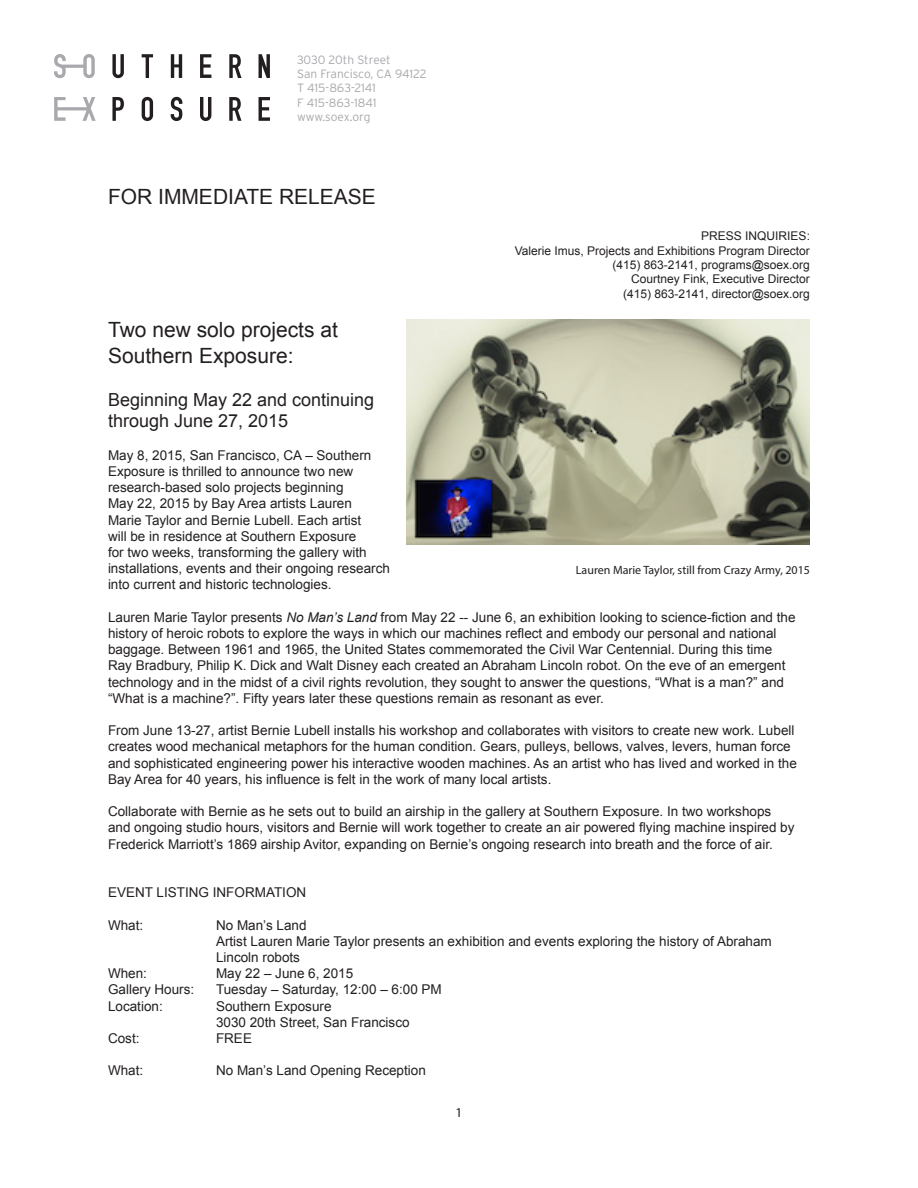
<style>
.page{position:relative;width:918px;height:1188px;background:#fff}
.page>*{position:absolute;margin:0;border:0;box-sizing:border-box;transform-origin:0 0}
.t1{font:21px/25.2px "Arial";color:#231f20}
.t2{font:18px/21.6px "Arial";color:#231f20}
.t3{font:13.5px/16.2px "Arial";color:#231f20}
.t4{font:13.5px "Myriad Pro";color:#231f20}
.t5{font:12px "Arial";color:#231f20}
.t6{font:300 12px/14.4px "Interstate";color:#a8a9ad}
.t7{font:12px "Myriad Pro";color:#231f20}
.s1{font-style:italic}
</style>
<div class="page">
<svg style="left:142px;top:97px;width:11px;height:24px"></svg>
<svg style="left:112px;top:97px;width:12px;height:24px"></svg>
<svg style="left:171px;top:54px;width:11px;height:24px"></svg>
<svg style="left:200px;top:54px;width:11px;height:24px"></svg>
<svg style="left:229px;top:54px;width:13px;height:24px"></svg>
<svg style="left:259px;top:54px;width:11px;height:24px"></svg>
<svg style="left:112px;top:54px;width:12px;height:24px"></svg>
<svg style="left:142px;top:54px;width:11px;height:24px"></svg>
<svg style="left:54px;top:97px;width:42px;height:24px"></svg>
<svg style="left:54px;top:54px;width:41px;height:24px"></svg>
<svg style="left:171px;top:97px;width:11px;height:24px"></svg>
<svg style="left:229px;top:97px;width:13px;height:24px"></svg>
<svg style="left:259px;top:97px;width:11px;height:24px"></svg>
<svg style="left:200px;top:97px;width:11px;height:24px"></svg>
<img style="left:406px;top:320px;width:404px;height:225px">
<p class="t6" style="left:297px;top:52px;width:131px">3030 20th Street<br>San Francisco, CA 94122<br>T 415-863-2141<br>F 415-863-1841 www.soex.org</p>
<p class="t1" style="left:108px;top:185px;width:269px">FOR IMMEDIATE RELEASE</p>
<p class="t5" style="left:701px;top:228px;width:110px">PRESS INQUIRIES:</p>
<p class="t5" style="left:515px;top:243px;width:297px">Valerie Imus, Projects and Exhibitions Program Director</p>
<p class="t5" style="left:612px;top:257px;width:199px">(415) 863-2141, programs@soex.org</p>
<p class="t5" style="left:631px;top:271px;width:180px">Courtney Fink, Executive Director</p>
<p class="t5" style="left:623px;top:286px;width:188px">(415) 863-2141, director@soex.org</p>
<p class="t1" style="left:108px;top:318px;width:231px">Two new solo projects at<br>Southern Exposure:</p>
<p class="t2" style="left:108px;top:389px;width:268px">Beginning May 22 and continuing through June 27, 2015</p>
<p class="t3" style="left:108px;top:447px;width:283px">May 8, 2015, San Francisco, CA – Southern Exposure is thrilled to announce two new research-based solo projects beginning<br>May 22, 2015 by Bay Area artists Lauren<br>Marie Taylor and Bernie Lubell. Each artist<br>will be in residence at Southern Exposure<br>for two weeks, transforming the gallery with installations, events and their ongoing research into current and historic technologies.</p>
<p class="t3" style="left:108px;top:609px;width:689px">Lauren Marie Taylor presents <span class="s1">No Man’s Land</span> from May 22 -- June 6, an exhibition looking to science-fiction and the history of heroic robots to explore the ways in which our machines reflect and embody our personal and national baggage. Between 1961 and 1965, the United States commemorated the Civil War Centennial. During this time Ray Bradbury, Philip K. Dick and Walt Disney each created an Abraham Lincoln robot. On the eve of an emergent technology and in the midst of a civil rights revolution, they sought to answer the questions, “What is a man?” and “What is a machine?”. Fifty years later these questions remain as resonant as ever.</p>
<p class="t3" style="left:108px;top:723px;width:690px">From June 13-27, artist Bernie Lubell installs his workshop and collaborates with visitors to create new work. Lubell creates wood mechanical metaphors for the human condition. Gears, pulleys, bellows, valves, levers, human force and sophisticated engineering power his interactive wooden machines. As an artist who has lived and worked in the Bay Area for 40 years, his influence is felt in the work of many local artists.</p>
<p class="t3" style="left:108px;top:804px;width:688px">Collaborate with Bernie as he sets out to build an airship in the gallery at Southern Exposure. In two workshops and ongoing studio hours, visitors and Bernie will work together to create an air powered flying machine inspired by<br>Frederick Marriott’s 1869 airship Avitor, expanding on Bernie’s ongoing research into breath and the force of air.</p>
<p class="t3" style="left:108px;top:885px;width:200px">EVENT LISTING INFORMATION</p>
<p class="t3" style="left:108px;top:917px;width:37px">What:</p>
<p class="t3" style="left:216px;top:917px;width:92px">No Man’s Land</p>
<p class="t3" style="left:216px;top:933px;width:557px">Artist Lauren Marie Taylor presents an exhibition and events exploring the history of Abraham<br>Lincoln robots</p>
<p class="t3" style="left:108px;top:966px;width:41px">When:</p>
<p class="t3" style="left:216px;top:966px;width:139px">May 22 – June 6, 2015</p>
<p class="t3" style="left:108px;top:982px;width:88px">Gallery Hours:</p>
<p class="t3" style="left:216px;top:982px;width:227px">Tuesday – Saturday, 12:00 – 6:00 PM</p>
<p class="t3" style="left:108px;top:998px;width:56px">Location:</p>
<p class="t3" style="left:216px;top:998px;width:117px">Southern Exposure</p>
<p class="t3" style="left:216px;top:1014px;width:195px">3030 20th Street, San Francisco</p>
<p class="t3" style="left:108px;top:1030px;width:33px">Cost:</p>
<p class="t3" style="left:216px;top:1030px;width:38px">FREE</p>
<p class="t3" style="left:108px;top:1063px;width:37px">What:</p>
<p class="t3" style="left:216px;top:1063px;width:211px">No Man’s Land Opening Reception</p>
<p class="t7" style="left:576px;top:562px;width:236px">Lauren Marie Taylor, still from Crazy Army, 2015</p>
<p class="t4" style="left:456px;top:1104px;width:8px">1</p>
</div>
